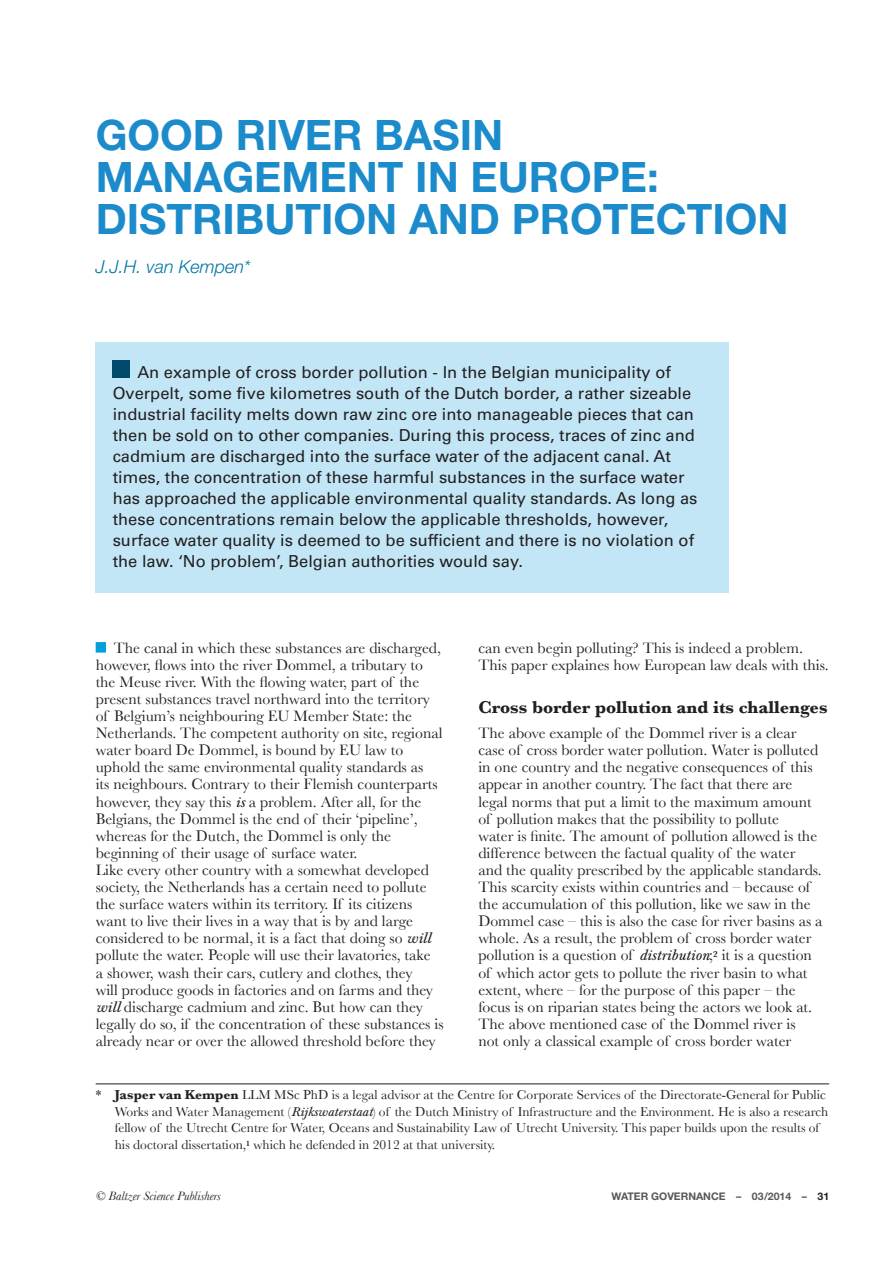
<style>
.page{position:relative;width:893px;height:1263px;background:#fff}
.page>*{position:absolute;margin:0;border:0;box-sizing:border-box;transform-origin:0 0}
.t1{font:700 42px/42px "Helvetica Neue";color:#1b8bcb}
.t2{font:700 18px "Baskerville";color:#231f20}
.t3{font:italic 300 18px "Helvetica Neue";color:#0076a3}
.t4{font:16.5px/21px "Univers";color:#231f20}
.t5{font:15.75px/17.1px "Baskerville";color:#231f20}
.t6{font:13.5px/16.5px "Baskerville";color:#231f20}
.t7{font:italic 12.75px "Baskerville";color:#231f20}
.t8{font:700 10.5px "Helvetica Neue";color:#57585a}
.s1{font-family:"Baskerville BE";font-style:italic;font-size:14.55px}
.s2{font-weight:700}
.s3{font-family:"Baskerville BE";font-style:italic;font-size:12.45px}
.s4{color:#231f20}
</style>
<div class="page">
<div style="left:96px;top:342px;width:633px;height:251px;background:#c3e6f6"></div>
<div style="left:113px;top:361px;width:17px;height:17px;background:#004b6c"></div>
<div style="left:96px;top:642px;width:10px;height:11px;background:#009fda"></div>
<hr style="left:96px;top:1083px;width:733px;height:1px;background:#231f20">
<h1 class="t1" style="left:96px;top:113px;width:694px">GOOD RIVER BASIN<br>MANAGEMENT IN EUROPE:<br>DISTRIBUTION AND PROTECTION</h1>
<p class="t3" style="left:96px;top:255px;width:156px">J.J.H. van Kempen*</p>
<p class="t4" style="left:113px;top:361px;width:586px;text-indent:25px">An example of cross border pollution - In the Belgian municipality of Overpelt, some five kilometres south of the Dutch border, a rather sizeable industrial facility melts down raw zinc ore into manageable pieces that can then be sold on to other companies. During this process, traces of zinc and cadmium are discharged into the surface water of the adjacent canal. At times, the concentration of these harmful substances in the surface water has approached the applicable environmental quality standards. As long as these concentrations remain below the applicable thresholds, however, surface water quality is deemed to be sufficient and there is no violation of the law. ‘No problem’, Belgian authorities would say.</p>
<p class="t5" style="left:96px;top:639px;width:349px;text-indent:18px">The canal in which these substances are discharged, however, flows into the river Dommel, a tributary to the Meuse river. With the flowing water, part of the present substances travel northward into the territory of Belgium’s neighbouring EU Member State: the Netherlands. The competent authority on site, regional water board De Dommel, is bound by EU law to uphold the same environmental quality standards as<br>its neighbours. Contrary to their Flemish counterparts however, they say this <span class="s1">is</span> a problem. After all, for the Belgians, the Dommel is the end of their ‘pipeline’, whereas for the Dutch, the Dommel is only the beginning of their usage of surface water.<br>Like every other country with a somewhat developed society, the Netherlands has a certain need to pollute the surface waters within its territory. If its citizens want to live their lives in a way that is by and large considered to be normal, it is a fact that doing so <span class="s1">will </span>pollute the water. People will use their lavatories, take<br>a shower, wash their cars, cutlery and clothes, they<br>will produce goods in factories and on farms and they <span class="s1">will</span> discharge cadmium and zinc. But how can they legally do so, if the concentration of these substances is already near or over the allowed threshold before they</p>
<p class="t5" style="left:478px;top:639px;width:352px">can even begin polluting? This is indeed a problem.<br>This paper explaines how European law deals with this.</p>
<p class="t2" style="left:478px;top:697px;width:351px">Cross border pollution and its challenges</p>
<p class="t5" style="left:478px;top:724px;width:346px">The above example of the Dommel river is a clear case of cross border water pollution. Water is polluted in one country and the negative consequences of this appear in another country. The fact that there are legal norms that put a limit to the maximum amount of pollution makes that the possibility to pollute<br>water is finite. The amount of pollution allowed is the difference between the factual quality of the water and the quality prescribed by the applicable standards.<br>This scarcity exists within countries and – because of the accumulation of this pollution, like we saw in the Dommel case – this is also the case for river basins as a whole. As a result, the problem of cross border water pollution is a question of <span class="s1">distribution</span>;<sup>2</sup> it is a question of which actor gets to pollute the river basin to what extent, where – for the purpose of this paper – the focus is on riparian states being the actors we look at.<br>The above mentioned case of the Dommel river is<br>not only a classical example of cross border water</p>
<p class="t6" style="left:115px;top:1086px;width:715px;text-indent:-19px">* <span class="s2">Jasper van Kempen</span> LLM MSc PhD is a legal advisor at the Centre for Corporate Services of the Directorate-General for Public Works and Water Management (<span class="s3">Rijkswaterstaat</span>) of the Dutch Ministry of Infrastructure and the Environment. He is also a research fellow of the Utrecht Centre for Water, Oceans and Sustainability Law of Utrecht University. This paper builds upon the results of his doctoral dissertation,<sup>1</sup> which he defended in 2012 at that university.</p>
<p class="t7" style="left:96px;top:1188px;width:127px">© Baltzer Science Publishers</p>
<p class="t8" style="left:611px;top:1189px;width:219px">WATER GOVERNANCE – 03/2014 – <span class="s4">31</span></p>
</div>
